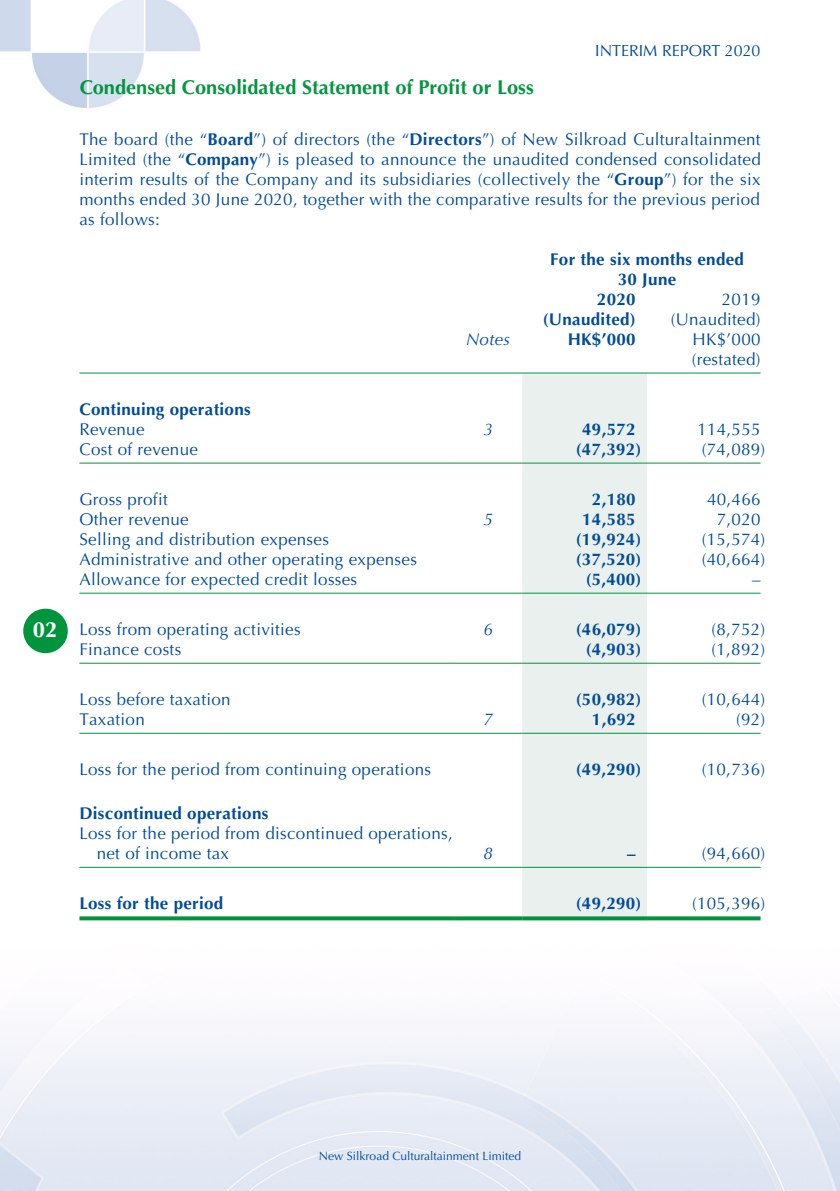
<style>
.page{position:relative;width:840px;height:1191px;background:#fff}
.page>*{position:absolute;margin:0;border:0;box-sizing:border-box;transform-origin:0 0}
.t1{font:700 22px "Optima LT Std";color:#fff}
.t2{font:700 20px "Optima LT Std";color:#00943d}
._50_Table_txt{font:17px "Optima LT Std";letter-spacing:.015em;color:#004c97}
._00_txt{font:17px/20px "Optima LT Std";letter-spacing:.015em;color:#004c97;text-align:justify}
._50_Table_txt-2{font:700 17px "Optima LT Std";letter-spacing:.015em;color:#004c97}
._50_Table_txt-3{font:italic 17px "Optima LT Std";letter-spacing:.015em;color:#004c97}
.t3{font:16px "Optima LT Std";color:#004c97}
.t4{font:12px "Optima LT Std";color:#004c97}
.s1{font-weight:700}
</style>
<div class="page">
<img style="left:0;top:0;width:839px;height:1191px">
<div style="left:23px;top:608px;width:45px;height:45px;background:#00943d;border-radius:50%"></div>
<div style="left:522px;top:373px;width:124px;height:543px;background:#eaf0ee"></div>
<hr style="left:79px;top:372px;width:375px;height:1px;background:#00943d">
<hr style="left:454px;top:372px;width:68px;height:1px;background:#00943d">
<hr style="left:522px;top:372px;width:124px;height:1px;background:#00943d">
<hr style="left:646px;top:372px;width:114px;height:1px;background:#00943d">
<hr style="left:79px;top:462px;width:375px;height:1px;background:#00943d">
<hr style="left:454px;top:462px;width:68px;height:1px;background:#00943d">
<hr style="left:522px;top:462px;width:124px;height:1px;background:#00943d">
<hr style="left:646px;top:462px;width:114px;height:1px;background:#00943d">
<hr style="left:79px;top:592px;width:375px;height:1px;background:#00943d">
<hr style="left:454px;top:592px;width:68px;height:1px;background:#00943d">
<hr style="left:522px;top:592px;width:124px;height:1px;background:#00943d">
<hr style="left:646px;top:592px;width:114px;height:1px;background:#00943d">
<hr style="left:79px;top:662px;width:375px;height:1px;background:#00943d">
<hr style="left:454px;top:662px;width:68px;height:1px;background:#00943d">
<hr style="left:522px;top:662px;width:124px;height:1px;background:#00943d">
<hr style="left:646px;top:662px;width:114px;height:1px;background:#00943d">
<hr style="left:79px;top:732px;width:375px;height:1px;background:#00943d">
<hr style="left:454px;top:732px;width:68px;height:1px;background:#00943d">
<hr style="left:522px;top:732px;width:124px;height:1px;background:#00943d">
<hr style="left:646px;top:732px;width:114px;height:1px;background:#00943d">
<hr style="left:79px;top:866px;width:375px;height:1px;background:#00943d">
<hr style="left:454px;top:866px;width:68px;height:1px;background:#00943d">
<hr style="left:522px;top:866px;width:124px;height:1px;background:#00943d">
<hr style="left:646px;top:866px;width:114px;height:1px;background:#00943d">
<svg style="left:79px;top:916px;width:375px;height:4px"></svg>
<svg style="left:454px;top:916px;width:68px;height:4px"></svg>
<svg style="left:522px;top:916px;width:124px;height:4px"></svg>
<svg style="left:646px;top:916px;width:114px;height:4px"></svg>
<p class="t1" style="left:33px;top:617px;width:26px">02</p>
<p class="t3" style="left:595px;top:41px;width:167px">INTERIM REPORT 2020</p>
<p class="t2" style="left:79px;top:76px;width:455px">Condensed Consolidated Statement of Profit or Loss</p>
<p class="_00_txt" style="left:79px;top:129px;width:682px">The board (the “<span class="s1">Board</span>”) of directors (the “<span class="s1">Directors</span>”) of New Silkroad Culturaltainment Limited (the “<span class="s1">Company</span>”) is pleased to announce the unaudited condensed consolidated interim results of the Company and its subsidiaries (collectively the “<span class="s1">Group</span>”) for the six months ended 30 June 2020, together with the comparative results for the previous period as follows:</p>
<p class="_50_Table_txt-2" style="left:549px;top:249px;width:195px">For the six months ended</p>
<p class="_50_Table_txt-2" style="left:617px;top:269px;width:60px">30 June</p>
<p class="_50_Table_txt-2" style="left:596px;top:289px;width:40px">2020</p>
<p class="_50_Table_txt" style="left:721px;top:289px;width:40px">2019</p>
<p class="_50_Table_txt-2" style="left:542px;top:309px;width:94px">(Unaudited)</p>
<p class="_50_Table_txt" style="left:670px;top:309px;width:91px">(Unaudited)</p>
<p class="_50_Table_txt-3" style="left:466px;top:329px;width:45px">Notes</p>
<p class="_50_Table_txt-2" style="left:567px;top:329px;width:69px">HK$’000</p>
<p class="_50_Table_txt" style="left:692px;top:329px;width:69px">HK$’000</p>
<p class="_50_Table_txt" style="left:691px;top:349px;width:70px">(restated)</p>
<p class="_50_Table_txt-2" style="left:79px;top:399px;width:173px">Continuing operations</p>
<p class="_50_Table_txt" style="left:79px;top:419px;width:67px">Revenue</p>
<p class="_50_Table_txt-3" style="left:483px;top:419px;width:11px">3</p>
<p class="_50_Table_txt-2" style="left:582px;top:419px;width:55px">49,572</p>
<p class="_50_Table_txt" style="left:697px;top:419px;width:65px">114,555</p>
<p class="_50_Table_txt" style="left:79px;top:439px;width:120px">Cost of revenue</p>
<p class="_50_Table_txt-2" style="left:575px;top:439px;width:67px">(47,392)</p>
<p class="_50_Table_txt" style="left:701px;top:439px;width:65px">(74,089)</p>
<p class="_50_Table_txt" style="left:79px;top:489px;width:90px">Gross profit</p>
<p class="_50_Table_txt-2" style="left:591px;top:489px;width:45px">2,180</p>
<p class="_50_Table_txt" style="left:706px;top:489px;width:55px">40,466</p>
<p class="_50_Table_txt" style="left:79px;top:509px;width:111px">Other revenue</p>
<p class="_50_Table_txt-3" style="left:483px;top:509px;width:11px">5</p>
<p class="_50_Table_txt-2" style="left:582px;top:509px;width:55px">14,585</p>
<p class="_50_Table_txt" style="left:716px;top:509px;width:45px">7,020</p>
<p class="_50_Table_txt" style="left:79px;top:529px;width:251px">Selling and distribution expenses</p>
<p class="_50_Table_txt-2" style="left:575px;top:529px;width:67px">(19,924)</p>
<p class="_50_Table_txt" style="left:701px;top:529px;width:65px">(15,574)</p>
<p class="_50_Table_txt" style="left:79px;top:549px;width:339px">Administrative and other operating expenses</p>
<p class="_50_Table_txt-2" style="left:575px;top:549px;width:67px">(37,520)</p>
<p class="_50_Table_txt" style="left:701px;top:549px;width:65px">(40,664)</p>
<p class="_50_Table_txt" style="left:79px;top:569px;width:279px">Allowance for expected credit losses</p>
<p class="_50_Table_txt-2" style="left:585px;top:569px;width:57px">(5,400)</p>
<p class="_50_Table_txt" style="left:751px;top:569px;width:10px">–</p>
<p class="_50_Table_txt" style="left:79px;top:619px;width:222px">Loss from operating activities</p>
<p class="_50_Table_txt-3" style="left:483px;top:619px;width:11px">6</p>
<p class="_50_Table_txt-2" style="left:575px;top:619px;width:67px">(46,079)</p>
<p class="_50_Table_txt" style="left:711px;top:619px;width:55px">(8,752)</p>
<p class="_50_Table_txt" style="left:79px;top:639px;width:103px">Finance costs</p>
<p class="_50_Table_txt-2" style="left:585px;top:639px;width:57px">(4,903)</p>
<p class="_50_Table_txt" style="left:711px;top:639px;width:55px">(1,892)</p>
<p class="_50_Table_txt" style="left:79px;top:689px;width:152px">Loss before taxation</p>
<p class="_50_Table_txt-2" style="left:575px;top:689px;width:67px">(50,982)</p>
<p class="_50_Table_txt" style="left:701px;top:689px;width:65px">(10,644)</p>
<p class="_50_Table_txt" style="left:79px;top:709px;width:67px">Taxation</p>
<p class="_50_Table_txt-3" style="left:483px;top:709px;width:11px">7</p>
<p class="_50_Table_txt-2" style="left:591px;top:709px;width:45px">1,692</p>
<p class="_50_Table_txt" style="left:735px;top:709px;width:31px">(92)</p>
<p class="_50_Table_txt" style="left:79px;top:759px;width:353px">Loss for the period from continuing operations</p>
<p class="_50_Table_txt-2" style="left:575px;top:759px;width:67px">(49,290)</p>
<p class="_50_Table_txt" style="left:701px;top:759px;width:65px">(10,736)</p>
<p class="_50_Table_txt-2" style="left:79px;top:803px;width:190px">Discontinued operations</p>
<p class="_50_Table_txt" style="left:79px;top:823px;width:374px">Loss for the period from discontinued operations,</p>
<p class="_50_Table_txt" style="left:97px;top:843px;width:134px">net of income tax</p>
<p class="_50_Table_txt-3" style="left:483px;top:843px;width:11px">8</p>
<p class="_50_Table_txt-2" style="left:626px;top:843px;width:10px">–</p>
<p class="_50_Table_txt" style="left:701px;top:843px;width:65px">(94,660)</p>
<p class="_50_Table_txt-2" style="left:79px;top:893px;width:145px">Loss for the period</p>
<p class="_50_Table_txt-2" style="left:575px;top:893px;width:67px">(49,290)</p>
<p class="_50_Table_txt" style="left:691px;top:893px;width:75px">(105,396)</p>
<p class="t4" style="left:319px;top:1149px;width:203px">New Silkroad Culturaltainment Limited</p>
</div>
